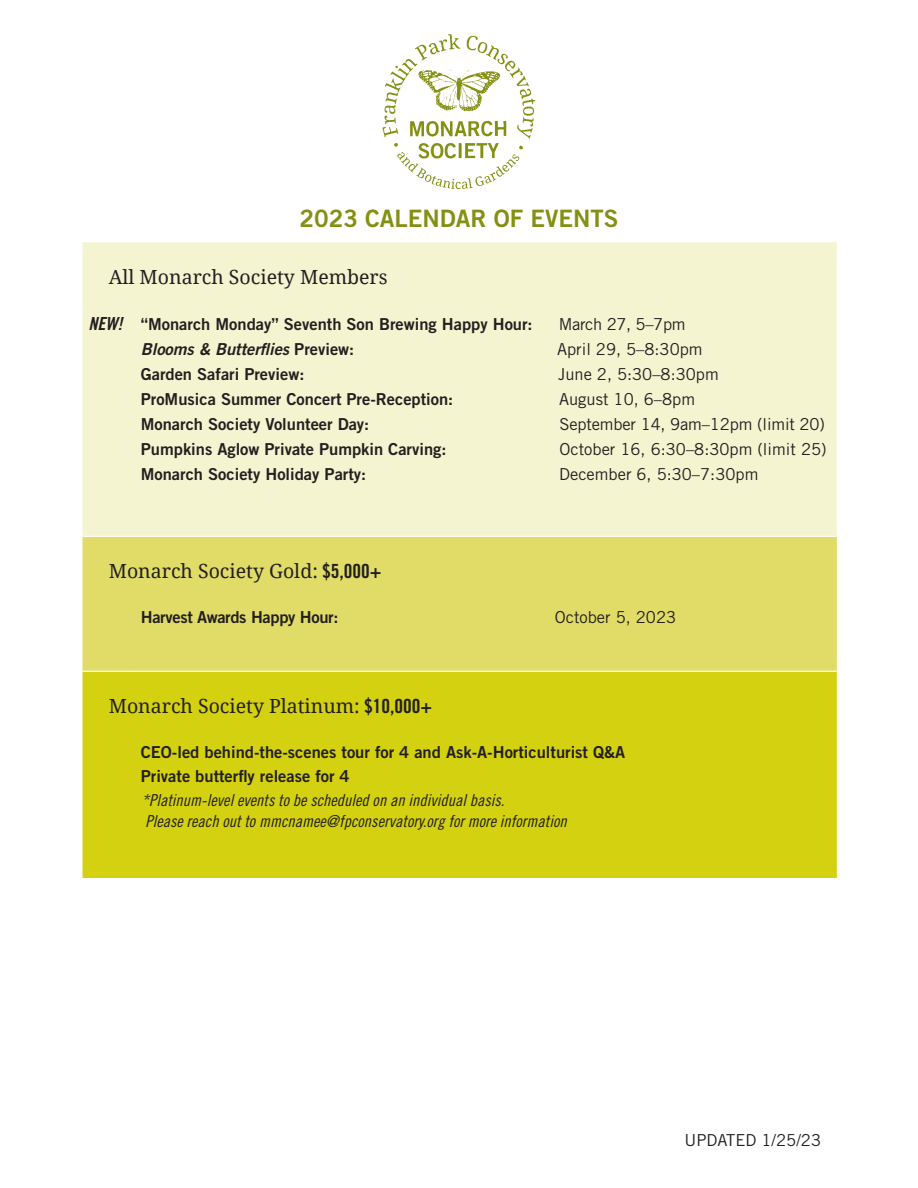
<style>
.page{position:relative;width:918px;height:1188px;background:#fff}
.page>*{position:absolute;margin:0;border:0;box-sizing:border-box;transform-origin:0 0}
.t1{font:24px "Trade Gothic LT Std Bd 2";color:#849013}
.t2{font:19.5px "Droid Serif";color:#231f20}
.t3{font:16.5px/23.9px "Trade Gothic LT Std Bd 2";color:#231f20}
.t4{font:16.5px "Trade Gothic LT Std";color:#231f20}
.t5{font:16.5px/21px "Trade Gothic LT Std Cn 18 Obl";color:#231f20}
.t6{font:16.5px "Trade Gothic LT Std Bd 2 Obl";color:#231f20}
.t7{font:16.5px "Trade Gothic LT Std Bd 2";letter-spacing:-.02em;color:#231f20}
.t8{font:16.5px "Trade Gothic LT Std";letter-spacing:-.02em;color:#231f20}
.s1{font-family:"Trade Gothic LT Std Bd Cn 20 Obl";font-size:18px}
.s2{font-family:"Trade Gothic LT Std Bd 2"}
.s3{font-family:"Trade Gothic LT Std Bd Cn 20"}
</style>
<div class="page">
<img style="left:382px;top:34px;width:154px;height:156px">
<div style="left:82px;top:242px;width:755px;height:294px;background:#f4f4d1"></div>
<div style="left:82px;top:537px;width:755px;height:134px;background:#e1dc67"></div>
<div style="left:82px;top:672px;width:755px;height:206px;background:#d4d110"></div>
<h1 class="t1" style="left:299px;top:203px;width:321px">2023 CALENDAR OF EVENTS</h1>
<p class="t2" style="left:109px;top:265px;width:280px">All Monarch Society Members</p>
<p class="t3" style="left:88px;top:312px;width:446px"><span class="s1">NEW!</span> “Monarch Monday” Seventh Son Brewing Happy Hour:</p>
<p class="t8" style="left:559px;top:314px;width:128px">March 27, 5–7pm</p>
<p class="t6" style="left:141px;top:339px;width:215px">Blooms &amp; Butterflies <span class="s2">Preview:</span></p>
<p class="t4" style="left:557px;top:339px;width:147px">April 29, 5–8:30pm</p>
<p class="t3" style="left:141px;top:362px;width:165px">Garden Safari Preview:</p>
<p class="t4" style="left:558px;top:364px;width:162px">June 2, 5:30–8:30pm</p>
<p class="t3" style="left:141px;top:387px;width:314px">ProMusica Summer Concert Pre-Reception:</p>
<p class="t4" style="left:559px;top:389px;width:138px">August 10, 6–8pm</p>
<p class="t3" style="left:141px;top:412px;width:230px">Monarch Society Volunteer Day:</p>
<p class="t4" style="left:559px;top:414px;width:267px">September 14, 9am–12pm (limit 20)</p>
<p class="t3" style="left:141px;top:437px;width:307px">Pumpkins Aglow Private Pumpkin Carving:</p>
<p class="t4" style="left:560px;top:439px;width:269px">October 16, 6:30–8:30pm (limit 25)</p>
<p class="t3" style="left:141px;top:462px;width:227px">Monarch Society Holiday Party:</p>
<p class="t4" style="left:559px;top:464px;width:201px">December 6, 5:30–7:30pm</p>
<p class="t2" style="left:109px;top:559px;width:274px">Monarch Society Gold: <span class="s3">$5,000+</span></p>
<p class="t7" style="left:141px;top:607px;width:199px">Harvest Awards Happy Hour:</p>
<p class="t4" style="left:555px;top:607px;width:123px">October 5, 2023</p>
<p class="t2" style="left:109px;top:694px;width:325px">Monarch Society Platinum: <span class="s3">$10,000+</span></p>
<p class="t3" style="left:141px;top:740px;width:486px">CEO-led behind-the-scenes tour for 4 and Ask-A-Horticulturist Q&amp;A<br>Private butterfly release for 4</p>
<p class="t5" style="left:142px;top:790px;width:427px">*Platinum-level events to be scheduled on an individual basis.<br>Please reach out to mmcnamee@fpconservatory.org for more information</p>
<p class="t4" style="left:685px;top:1130px;width:138px">UPDATED 1/25/23</p>
</div>
